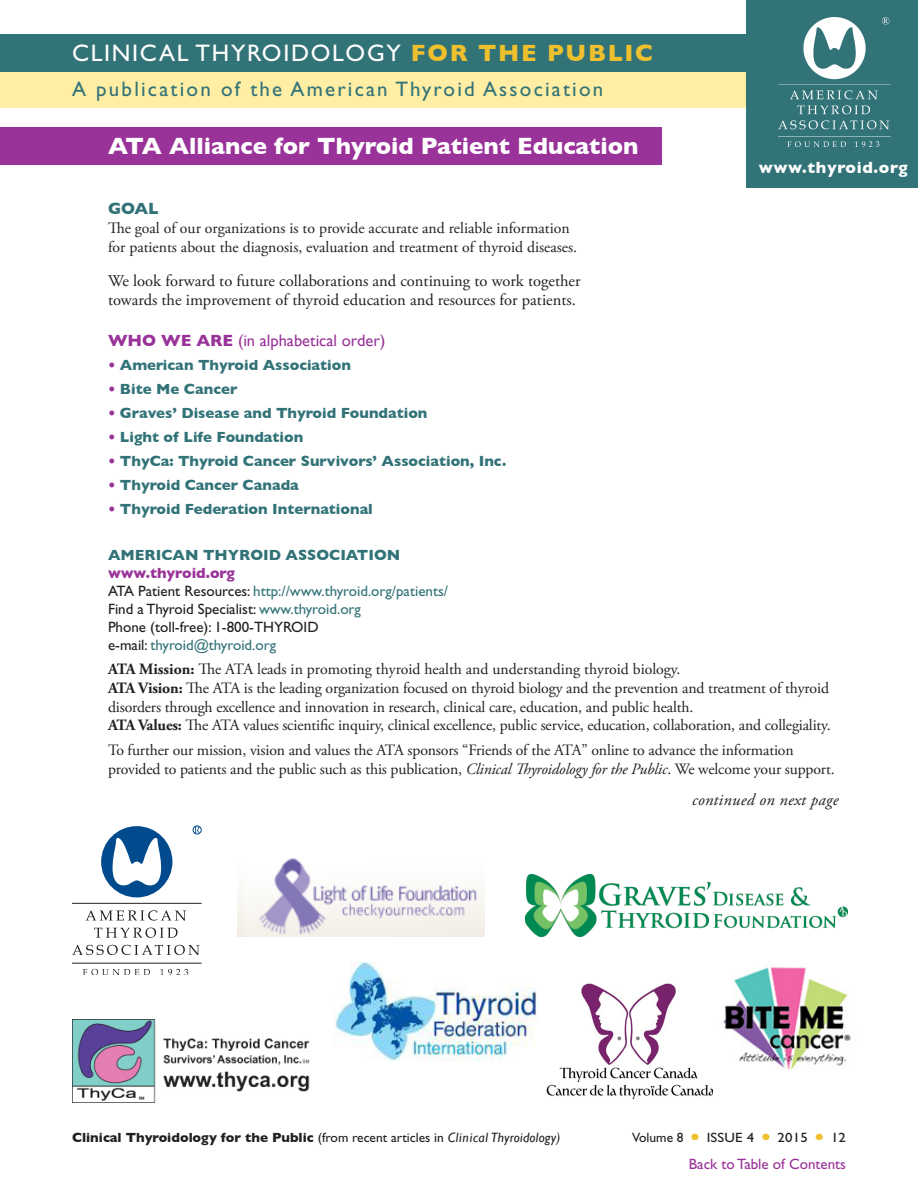
<style>
.page{position:relative;width:918px;height:1188px;background:#fff}
.page>*{position:absolute;margin:0;border:0;box-sizing:border-box;transform-origin:0 0}
.t1{font:700 24px "Gill Sans";color:#fff}
.t2{font:24px "Gill Sans Std";letter-spacing:.07em;color:#fff}
.t3{font:21px "Gill Sans Std";letter-spacing:.105em;color:#327378}
.alliance_body{font:16.5px/19.8px "Adobe Garamond Pro";color:#231f20}
.alliance_body-2{font:16.5px "Gill Sans";color:#939}
.body_continued_on{font:italic 16.5px "Adobe Garamond Pro";letter-spacing:.02em;color:#231f20}
.t4{font:700 16.5px "Gill Sans";letter-spacing:.04em;color:#fff}
.alliance_body-3{font:700 16.5px "Gill Sans";color:#327378}
.alliance_body-4{font:15.75px/18.9px "Adobe Garamond Pro";letter-spacing:-.01em;color:#231f20}
.alliance_head{font:700 15px "Gill Sans";color:#327378}
.alliance_sub{font:15px "Gill Sans Std";color:#327378}
.alliance_sub-2{font:15px "Gill Sans Std";color:#231f20}
.t5{font:15px "Gill Sans Std";color:#939}
.alliance_web_address{font:700 15px "Gill Sans";color:#939}
.t6{font:700 13.5px "Gill Sans";color:#231f20}
.t7{font:13.5px "Gill Sans Std";letter-spacing:.01em;color:#231f20;scale:1.1 1}
.t8{font:13.5px "Gill Sans Std";color:#231f20}
.s1{font-family:"Gill Sans";font-weight:700;color:#efc02d}
.s2{font-weight:700}
.s3{color:#939}
.s4{color:#231f20}
.s5{color:#327378}
.s6{font-style:italic}
.s7{font-family:"Gill Sans Std";font-weight:400}
.s8{font-weight:400;font-style:italic}
</style>
<div class="page">
<div style="left:0;top:70px;width:918px;height:38px;background:#ffeea4"></div>
<div style="left:0;top:35px;width:918px;height:37px;background:#327378"></div>
<div style="left:0;top:127px;width:662px;height:38px;background:#939"></div>
<svg style="left:101px;top:826px;width:71px;height:71px"></svg>
<hr style="left:72px;top:963px;width:130px;height:1px;background:#231f20">
<hr style="left:72px;top:903px;width:130px;height:1px;background:#231f20">
<svg style="left:86px;top:910px;width:100px;height:11px"></svg>
<svg style="left:94px;top:928px;width:84px;height:10px"></svg>
<svg style="left:72px;top:945px;width:128px;height:10px"></svg>
<svg style="left:83px;top:969px;width:67px;height:6px"></svg>
<svg style="left:160px;top:969px;width:28px;height:6px"></svg>
<div style="left:193px;top:826px;width:8px;height:8px;border:1px solid #004a8d;border-radius:50%"></div>
<svg style="left:194px;top:827px;width:6px;height:6px"></svg>
<div style="left:747px;top:0;width:171px;height:188px;background:#327378"></div>
<img style="left:778px;top:18px;width:112px;height:129px">
<img style="left:546px;top:983px;width:166px;height:117px">
<img style="left:334px;top:963px;width:203px;height:98px">
<img style="left:72px;top:1020px;width:238px;height:82px">
<img style="left:702px;top:967px;width:149px;height:103px">
<img style="left:237px;top:858px;width:248px;height:79px">
<img style="left:526px;top:874px;width:322px;height:63px">
<p class="t2" style="left:72px;top:40px;width:583px">CLINICAL THYROIDOLOGY <span class="s1">FOR THE PUBLIC</span></p>
<p class="t3" style="left:72px;top:77px;width:533px">A publication of the American Thyroid Association</p>
<p class="t1" style="left:108px;top:132px;width:532px">ATA Alliance for Thyroid Patient Education</p>
<p class="t4" style="left:759px;top:158px;width:150px">www.thyroid.org</p>
<p class="alliance_body-3" style="left:108px;top:199px;width:52px">GOAL</p>
<p class="alliance_body-4" style="left:108px;top:219px;width:471px">The goal of our organizations is to provide accurate and reliable information for patients about the diagnosis, evaluation and treatment of thyroid diseases.</p>
<p class="alliance_body" style="left:108px;top:271px;width:474px">We look forward to future collaborations and continuing to work together towards the improvement of thyroid education and resources for patients.</p>
<p class="alliance_body-2" style="left:108px;top:331px;width:279px"><span class="s2">WHO WE ARE</span> (in alphabetical order)</p>
<p class="alliance_head" style="left:108px;top:356px;width:244px"><span class="s3">•</span> American Thyroid Association</p>
<p class="alliance_head" style="left:108px;top:380px;width:131px"><span class="s3">•</span> Bite Me Cancer</p>
<p class="alliance_head" style="left:108px;top:404px;width:321px"><span class="s3">•</span> Graves’ Disease and Thyroid Foundation</p>
<p class="alliance_head" style="left:108px;top:428px;width:197px"><span class="s3">•</span> Light of Life Foundation</p>
<p class="alliance_head" style="left:108px;top:452px;width:400px"><span class="s3">•</span> ThyCa: Thyroid Cancer Survivors’ Association, Inc.</p>
<p class="alliance_head" style="left:108px;top:476px;width:192px"><span class="s3">•</span> Thyroid Cancer Canada</p>
<p class="alliance_head" style="left:108px;top:500px;width:266px"><span class="s3">•</span> Thyroid Federation International</p>
<p class="alliance_head" style="left:108px;top:547px;width:294px">AMERICAN THYROID ASSOCIATION</p>
<p class="alliance_web_address" style="left:108px;top:565px;width:129px">www.thyroid.org</p>
<p class="alliance_sub" style="left:108px;top:583px;width:342px"><span class="s4">ATA Patient Resources:</span> http://www.thyroid.org/patients/</p>
<p class="alliance_sub-2" style="left:108px;top:601px;width:254px">Find a Thyroid Specialist: <span class="s5">www.thyroid.org</span></p>
<p class="alliance_sub-2" style="left:108px;top:619px;width:212px">Phone (toll-free): 1-800-THYROID</p>
<p class="alliance_sub" style="left:108px;top:637px;width:170px"><span class="s4">e-mail:</span> thyroid@thyroid.org</p>
<p class="alliance_body-4" style="left:108px;top:660px;width:574px"><span class="s2">ATA Mission:</span> The ATA leads in promoting thyroid health and understanding thyroid biology.</p>
<p class="alliance_body-4" style="left:108px;top:679px;width:723px"><span class="s2">ATA Vision:</span> The ATA is the leading organization focused on thyroid biology and the prevention and treatment of thyroid disorders through excellence and innovation in research, clinical care, education, and public health.</p>
<p class="alliance_body-4" style="left:108px;top:717px;width:724px"><span class="s2">ATA Values:</span> The ATA values scientific inquiry, clinical excellence, public service, education, collaboration, and collegiality.</p>
<p class="alliance_body-4" style="left:108px;top:741px;width:728px">To further our mission, vision and values the ATA sponsors “Friends of the ATA” online to advance the information provided to patients and the public such as this publication, <span class="s6">Clinical Thyroidology for the Public</span>. We welcome your support.</p>
<p class="body_continued_on" style="left:692px;top:790px;width:148px">continued on next page</p>
<p class="t6" style="left:72px;top:1129px;width:490px">Clinical Thyroidology for the Public <span class="s7">(from recent articles in</span> <span class="s8">Clinical Thyroidology)</span></p>
<p class="t8" style="left:632px;top:1130px;width:53px">Volume 8</p>
<p class="t7" style="left:707px;top:1130px;width:45px">ISSUE 4</p>
<p class="t7" style="left:778px;top:1130px;width:29px">2015</p>
<p class="t7" style="left:831px;top:1130px;width:15px">12</p>
<p class="t5" style="left:689px;top:1155px;width:159px">Back to Table of Contents</p>
</div>
